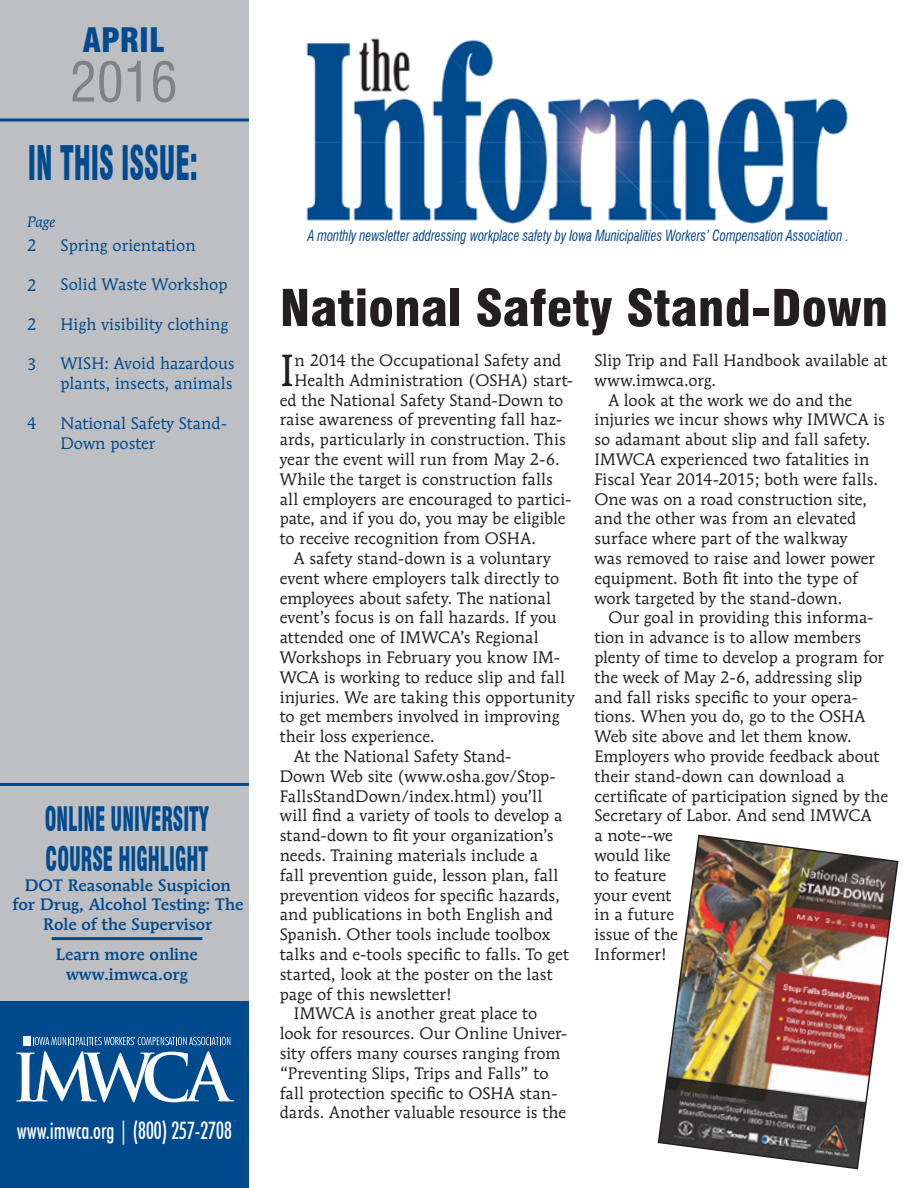
<style>
.page{position:relative;width:918px;height:1188px;background:#fff}
.page>*{position:absolute;margin:0;border:0;box-sizing:border-box;transform-origin:0 0}
.t1{font:condensed 54px "Swiss 721 BT";color:#808285}
.t2{font:900 condensed 49.5px "Swiss 721 BT";color:#231f20;scale:1.05 1}
.t3{font:900 condensed 46.5px "Swiss 721 BT";color:#004a8d;scale:.6 1}
.t4{font:44.7px "Mendoza Roman";color:#231f20}
.t5{font:900 condensed 33px/39.6px "Swiss 721 BT";color:#004a8d;scale:.6 1}
.t6{font:900 condensed 33px "Swiss 721 BT";color:#004a8d}
.t7{font:500 condensed 24px "Futura BT";color:#fff;scale:.85 1}
.t8{font:16.5px/19.8px "Mendoza Roman";letter-spacing:.005em;color:#231f20}
.t9{font:16.5px/19.8px "Mendoza Roman";color:#004a8d}
.t10{font:500 16.5px/19.5px "Mendoza Roman";color:#004a8d;text-align:center}
.t11{font:italic condensed 15px "Swiss 721 BT";color:#014181;scale:.85 1}
.t12{font:italic 15px "Mendoza Roman";color:#004a8d}
</style>
<div class="page">
<div style="left:0;top:0;width:249px;height:1188px;background:#bebfc2"></div>
<img style="left:306px;top:38px;width:542px;height:186px">
<svg style="left:0;top:118px;width:249px;height:4px"></svg>
<hr style="left:0;top:783px;width:249px;height:3px;background:#004a8d">
<hr style="left:52px;top:937px;width:150px;height:3px;background:#004a8d">
<div style="left:0;top:1001px;width:248px;height:187px;background:#004a8d"></div>
<div style="left:23px;top:1036px;width:7px;height:10px;background:#fff"></div>
<svg style="left:33px;top:1037px;width:197px;height:8px"></svg>
<svg style="left:16px;top:1051px;width:218px;height:51px"></svg>
<img style="left:657px;top:834px;width:242px;height:336px">
<p class="t6" style="left:83px;top:20px;width:83px">APRIL</p>
<p class="t1" style="left:70px;top:50px;width:109px">2016</p>
<p class="t3" style="left:28px;top:135px;width:285px">IN THIS ISSUE:</p>
<p class="t12" style="left:27px;top:212px;width:30px">Page</p>
<p class="t9" style="left:27px;top:235px;width:11px">2</p>
<p class="t9" style="left:27px;top:275px;width:11px">2</p>
<p class="t9" style="left:27px;top:314px;width:11px">2</p>
<p class="t9" style="left:27px;top:354px;width:11px">3</p>
<p class="t9" style="left:60px;top:235px;width:137px">Spring orientation</p>
<p class="t9" style="left:60px;top:275px;width:169px">Solid Waste Workshop</p>
<p class="t9" style="left:60px;top:314px;width:169px">High visibility clothing</p>
<p class="t9" style="left:60px;top:354px;width:176px">WISH: Avoid hazardous plants, insects, animals</p>
<p class="t9" style="left:60px;top:413px;width:168px">National Safety Stand-<br>Down poster</p>
<p class="t9" style="left:27px;top:413px;width:11px">4</p>
<p class="t5" style="left:45px;top:799px;width:275px">ONLINE UNIVERSITY<br>COURSE HIGHLIGHT</p>
<p class="t10" style="left:12px;top:875px;width:232px">DOT Reasonable Suspicion for Drug, Alcohol Testing: The<br>Role of the Supervisor</p>
<p class="t10" style="left:56px;top:944px;width:143px">Learn more online</p>
<p class="t10" style="left:66px;top:964px;width:123px">www.imwca.org</p>
<p class="t7" style="left:17px;top:1116px;width:255px">www.imwca.org | (800) 257-2708</p>
<p class="t11" style="left:308px;top:226px;width:638px">A monthly newsletter addressing workplace safety by Iowa Municipalities Workers’ Compensation Association .</p>
<p class="t2" style="left:280px;top:278px;width:581px">National Safety Stand-Down</p>
<p class="t4" style="left:280px;top:343px;width:16px">I</p>
<p class="t8" style="left:295px;top:350px;width:268px">n 2014 the Occupational Safety and</p>
<p class="t8" style="left:295px;top:370px;width:280px">Health Administration (OSHA) start-</p>
<p class="t8" style="left:280px;top:390px;width:285px">ed the National Safety Stand-Down to</p>
<p class="t8" style="left:280px;top:410px;width:284px">raise awareness of preventing fall haz-</p>
<p class="t8" style="left:280px;top:429px;width:288px">ards, particularly in construction. This</p>
<p class="t8" style="left:280px;top:449px;width:282px">year the event will run from May 2-6.</p>
<p class="t8" style="left:280px;top:469px;width:275px">While the target is construction falls</p>
<p class="t8" style="left:280px;top:489px;width:293px">all employers are encouraged to partici-</p>
<p class="t8" style="left:280px;top:509px;width:287px">pate, and if you do, you may be eligible</p>
<p class="t8" style="left:280px;top:528px;width:258px">to receive recognition from OSHA.</p>
<p class="t8" style="left:280px;top:548px;width:296px;text-indent:14px">A safety stand-down is a voluntary event where employers talk directly to employees about safety. The national event’s focus is on fall hazards. If you attended one of IMWCA’s Regional Workshops in February you know IM-WCA is working to reduce slip and fall injuries. We are taking this opportunity to get members involved in improving their loss experience.</p>
<p class="t8" style="left:280px;top:746px;width:291px;text-indent:14px">At the National Safety Stand-<br>Down Web site (www.osha.gov/Stop-FallsStandDown/index.html) you’ll will find a variety of tools to develop a stand-down to fit your organization’s needs. Training materials include a<br>fall prevention guide, lesson plan, fall prevention videos for specific hazards, and publications in both English and Spanish. Other tools include toolbox talks and e-tools specific to falls. To get started, look at the poster on the last page of this newsletter!</p>
<p class="t8" style="left:280px;top:1004px;width:289px;text-indent:14px">IMWCA is another great place to look for resources. Our Online Univer&shy;sity offers many courses ranging from “Preventing Slips, Trips and Falls” to fall protection specific to OSHA stan&shy;dards. Another valuable resource is the</p>
<p class="t8" style="left:594px;top:350px;width:295px">Slip Trip and Fall Handbook available at www.imwca.org.</p>
<p class="t8" style="left:594px;top:390px;width:292px;text-indent:14px">A look at the work we do and the injuries we incur shows why IMWCA is so adamant about slip and fall safety.<br>IMWCA experienced two fatalities in Fiscal Year 2014-2015; both were falls.<br>One was on a road construction site, and the other was from an elevated surface where part of the walkway<br>was removed to raise and lower power equipment. Both fit into the type of work targeted by the stand-down.</p>
<p class="t8" style="left:594px;top:608px;width:295px;text-indent:14px">Our goal in providing this informa&shy;tion in advance is to allow members plenty of time to develop a program for the week of May 2-6, addressing slip and fall risks specific to your opera&shy;tions. When you do, go to the OSHA<br>Web site above and let them know.<br>Employers who provide feedback about their stand-down can download a certificate of participation signed by the<br>Secretary of Labor. And send IMWCA<br>a note--we<br>would like<br>to feature<br>your event<br>in a future<br>issue of the<br>Informer!</p>
</div>
